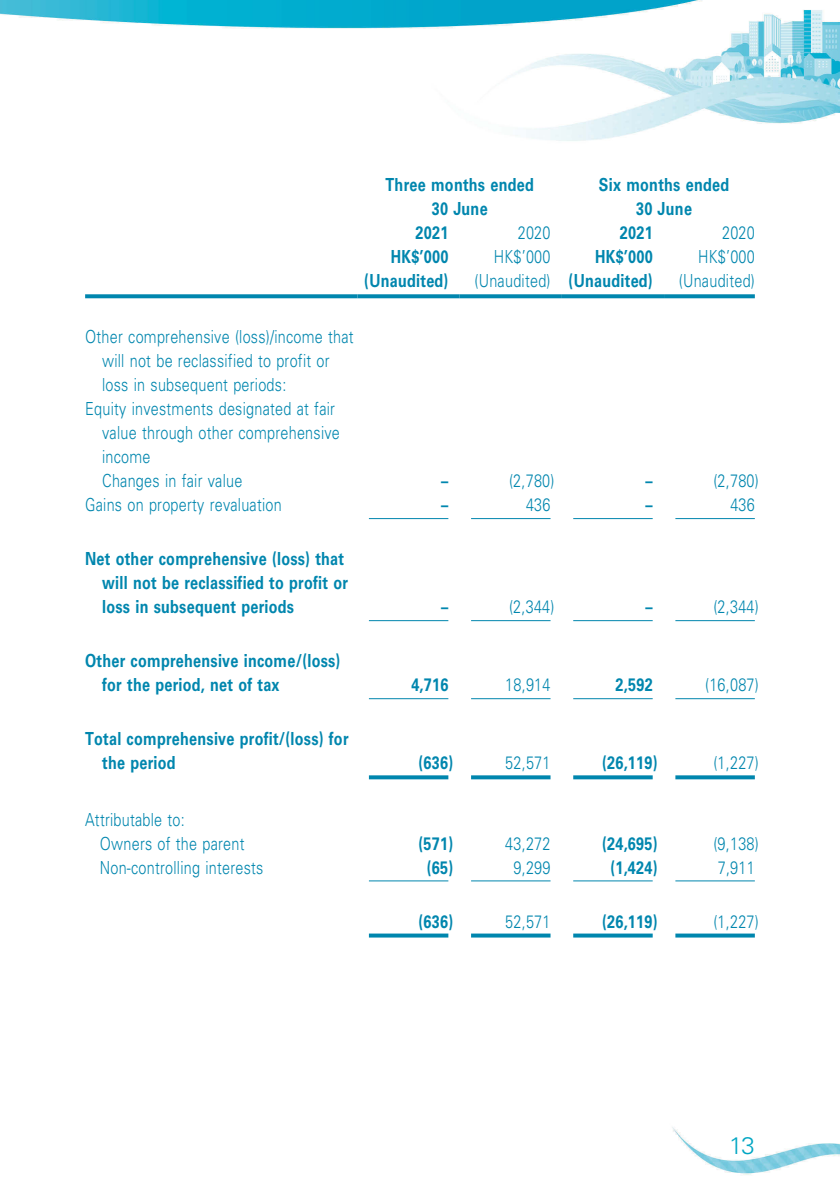
<style>
.page{position:relative;width:840px;height:1191px;background:#fff}
.page>*{position:absolute;margin:0;border:0;box-sizing:border-box;transform-origin:0 0}
.t1{font:300 24px "Univers LT Std";color:#00a6c3}
.t2{font:300 18px/24px "Univers LT Std";letter-spacing:.015em;color:#0086ae;scale:.8 1}
.t3{font:700 18px/24px "Univers LT Std";letter-spacing:.015em;color:#0086ae;scale:.8 1}
.s1{font-weight:700}
</style>
<div class="page">
<img style="left:672px;top:1127px;width:167px;height:48px">
<img style="left:0;top:0;width:839px;height:141px">
<svg style="left:85px;top:294px;width:272px;height:4px"></svg>
<svg style="left:357px;top:294px;width:102px;height:4px"></svg>
<svg style="left:459px;top:294px;width:102px;height:4px"></svg>
<svg style="left:561px;top:294px;width:102px;height:4px"></svg>
<svg style="left:663px;top:294px;width:91px;height:4px"></svg>
<hr style="left:369px;top:518px;width:79px;height:1px;background:#0086ae">
<hr style="left:471px;top:518px;width:79px;height:1px;background:#0086ae">
<hr style="left:573px;top:518px;width:79px;height:1px;background:#0086ae">
<hr style="left:675px;top:518px;width:79px;height:1px;background:#0086ae">
<hr style="left:369px;top:620px;width:79px;height:1px;background:#0086ae">
<hr style="left:471px;top:620px;width:79px;height:1px;background:#0086ae">
<hr style="left:573px;top:620px;width:79px;height:1px;background:#0086ae">
<hr style="left:675px;top:620px;width:79px;height:1px;background:#0086ae">
<hr style="left:369px;top:698px;width:79px;height:1px;background:#0086ae">
<hr style="left:471px;top:698px;width:79px;height:1px;background:#0086ae">
<hr style="left:573px;top:698px;width:79px;height:1px;background:#0086ae">
<hr style="left:675px;top:698px;width:79px;height:1px;background:#0086ae">
<svg style="left:369px;top:775px;width:79px;height:4px"></svg>
<svg style="left:471px;top:775px;width:79px;height:4px"></svg>
<svg style="left:573px;top:775px;width:79px;height:4px"></svg>
<svg style="left:675px;top:775px;width:79px;height:4px"></svg>
<hr style="left:369px;top:880px;width:79px;height:1px;background:#0086ae">
<hr style="left:471px;top:880px;width:79px;height:1px;background:#0086ae">
<hr style="left:573px;top:880px;width:79px;height:1px;background:#0086ae">
<hr style="left:675px;top:880px;width:79px;height:1px;background:#0086ae">
<svg style="left:369px;top:933px;width:79px;height:4px"></svg>
<svg style="left:471px;top:933px;width:79px;height:4px"></svg>
<svg style="left:573px;top:933px;width:79px;height:4px"></svg>
<svg style="left:675px;top:933px;width:79px;height:4px"></svg>
<p class="t3" style="left:385px;top:173px;width:187px;text-align:center">Three months ended<br>30 June</p>
<p class="t3" style="left:598px;top:173px;width:164px;text-align:center">Six months ended<br>30 June</p>
<p class="t3" style="left:415px;top:221px;width:42px">2021</p>
<p class="t2" style="left:517px;top:221px;width:42px">2020</p>
<p class="t3" style="left:619px;top:221px;width:42px">2021</p>
<p class="t2" style="left:721px;top:221px;width:42px">2020</p>
<p class="t3" style="left:390px;top:245px;width:73px">HK$’000</p>
<p class="t2" style="left:493px;top:245px;width:72px">HK$’000</p>
<p class="t3" style="left:595px;top:245px;width:73px">HK$’000</p>
<p class="t2" style="left:697px;top:245px;width:72px">HK$’000</p>
<p class="t3" style="left:364px;top:269px;width:107px">(Unaudited)</p>
<p class="t2" style="left:474px;top:269px;width:224px">(Unaudited) <span class="s1">(Unaudited)</span></p>
<p class="t2" style="left:678px;top:269px;width:97px">(Unaudited)</p>
<p class="t2" style="left:85px;top:325px;width:337px">Other comprehensive (loss)/income that</p>
<p class="t2" style="left:102px;top:349px;width:285px">will not be reclassified to profit or</p>
<p class="t2" style="left:102px;top:373px;width:232px">loss in subsequent periods:</p>
<p class="t2" style="left:85px;top:397px;width:314px">Equity investments designated at fair</p>
<p class="t2" style="left:102px;top:421px;width:298px">value through other comprehensive</p>
<p class="t2" style="left:102px;top:445px;width:62px">income</p>
<p class="t2" style="left:102px;top:469px;width:177px">Changes in fair value</p>
<p class="t3" style="left:441px;top:469px;width:10px">–</p>
<p class="t2" style="left:508px;top:469px;width:58px">(2,780)</p>
<p class="t3" style="left:645px;top:469px;width:10px">–</p>
<p class="t2" style="left:713px;top:469px;width:58px">(2,780)</p>
<p class="t2" style="left:85px;top:493px;width:247px">Gains on property revaluation</p>
<p class="t3" style="left:441px;top:493px;width:10px">–</p>
<p class="t2" style="left:525px;top:493px;width:32px">436</p>
<p class="t3" style="left:645px;top:493px;width:10px">–</p>
<p class="t2" style="left:730px;top:493px;width:32px">436</p>
<p class="t3" style="left:102px;top:547px;width:309px;text-indent:-17px">Net other comprehensive (loss) that will not be reclassified to profit or loss in subsequent periods</p>
<p class="t3" style="left:441px;top:595px;width:10px">–</p>
<p class="t2" style="left:508px;top:595px;width:58px">(2,344)</p>
<p class="t3" style="left:645px;top:595px;width:10px">–</p>
<p class="t2" style="left:713px;top:595px;width:58px">(2,344)</p>
<p class="t3" style="left:102px;top:649px;width:299px;text-indent:-17px">Other comprehensive income/(loss) for the period, net of tax</p>
<p class="t3" style="left:102px;top:727px;width:309px;text-indent:-17px">Total comprehensive profit/(loss) for the period</p>
<p class="t2" style="left:100px;top:807px;width:182px;text-indent:-15px">Attributable to:<br>Owners of the parent</p>
<p class="t3" style="left:411px;top:673px;width:48px">4,716</p>
<p class="t2" style="left:505px;top:673px;width:58px">18,914</p>
<p class="t3" style="left:615px;top:673px;width:48px">2,592</p>
<p class="t2" style="left:704px;top:673px;width:69px">(16,087)</p>
<p class="t3" style="left:418px;top:751px;width:45px">(636)</p>
<p class="t2" style="left:505px;top:751px;width:58px">52,571</p>
<p class="t3" style="left:601px;top:751px;width:71px">(26,119)</p>
<p class="t2" style="left:713px;top:751px;width:58px">(1,227)</p>
<p class="t3" style="left:418px;top:831px;width:45px">(571)</p>
<p class="t2" style="left:505px;top:831px;width:58px">43,272</p>
<p class="t3" style="left:601px;top:831px;width:71px">(24,695)</p>
<p class="t2" style="left:713px;top:831px;width:58px">(9,138)</p>
<p class="t2" style="left:100px;top:855px;width:206px">Non-controlling interests</p>
<p class="t3" style="left:426px;top:855px;width:34px">(65)</p>
<p class="t2" style="left:513px;top:855px;width:48px">9,299</p>
<p class="t3" style="left:610px;top:855px;width:60px">(1,424)</p>
<p class="t2" style="left:717px;top:855px;width:48px">7,911</p>
<p class="t3" style="left:418px;top:909px;width:45px">(636)</p>
<p class="t2" style="left:505px;top:909px;width:58px">52,571</p>
<p class="t3" style="left:601px;top:909px;width:71px">(26,119)</p>
<p class="t2" style="left:713px;top:909px;width:58px">(1,227)</p>
<h1 class="t1" style="left:728px;top:1131px;width:27px">13</h1>
</div>
